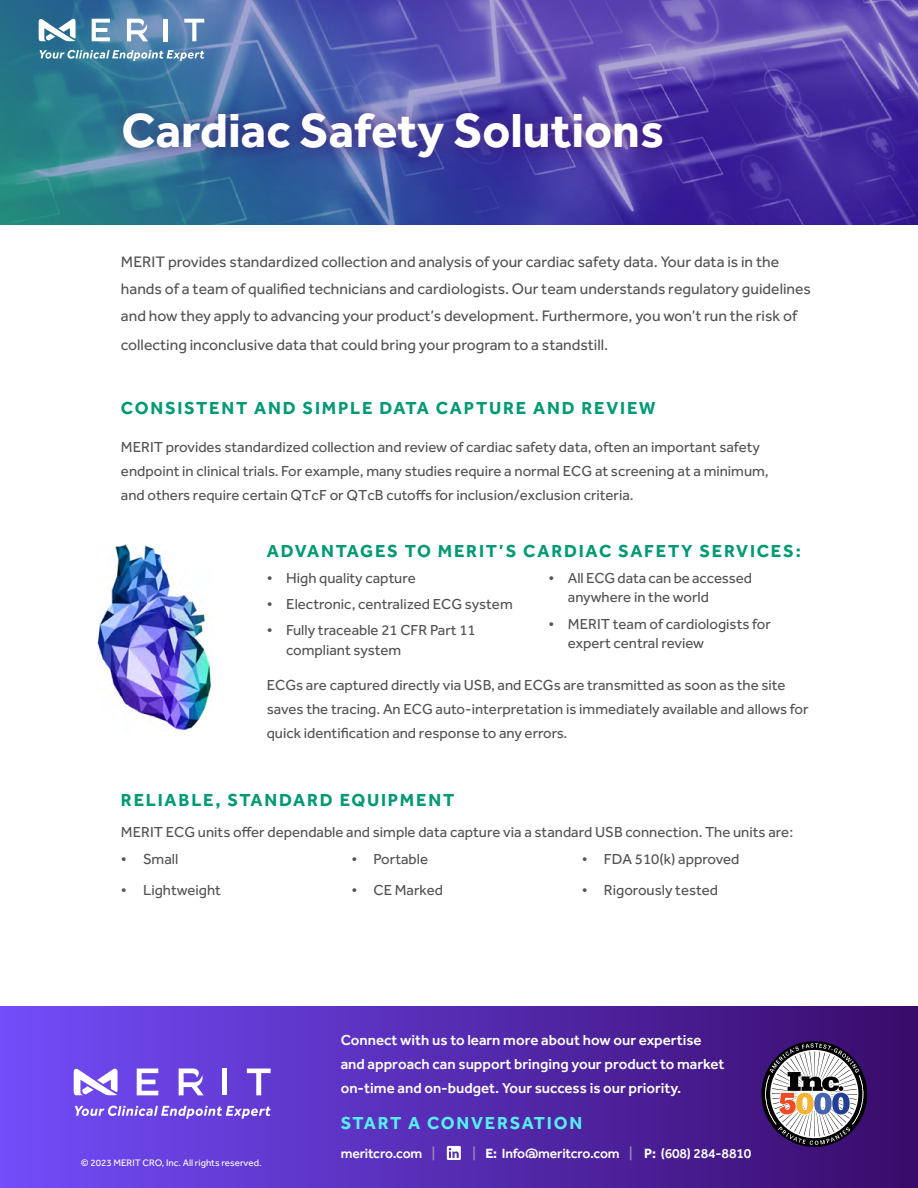
<style>
.page{position:relative;width:918px;height:1188px;background:#fff}
.page>*{position:absolute;margin:0;border:0;box-sizing:border-box;transform-origin:0 0}
.t1{font:700 49.5px "Effra";color:#fff}
.t2{font:700 18px "Effra";letter-spacing:.1em;color:#009975}
.t3{font:700 18px "Effra";letter-spacing:.1em;color:#57edf5}
.t4{font:15.75px/27px "Effra";color:#515254}
.t5{font:15px/24px "Effra";color:#515254}
.t6{font:500 15px/24px "Effra";color:#fff}
.t7{font:500 13.8px "Effra";letter-spacing:-.01em;color:#fff}
.t8{font:9.75px "Effra";color:#fff}
.s1{color:#9a82b2}
.s2{font-weight:700}
</style>
<div class="page">
<img style="left:0;top:0;width:918px;height:224px">
<div style="left:105px;top:95px;width:576px;height:81px;background:#380a69;opacity:.75"></div>
<svg style="left:92px;top:19px;width:18px;height:22px"></svg>
<svg style="left:127px;top:19px;width:21px;height:22px"></svg>
<hr style="left:164px;top:19px;width:4px;height:22px;background:#fff">
<svg style="left:184px;top:19px;width:20px;height:22px"></svg>
<svg style="left:39px;top:19px;width:37px;height:22px"></svg>
<svg style="left:40px;top:50px;width:164px;height:11px"></svg>
<img style="left:96px;top:544px;width:117px;height:188px">
<div style="left:0;top:1007px;width:918px;height:181px;background:linear-gradient(to right,#734dfa,#380b6a)"></div>
<svg style="left:447px;top:1146px;width:14px;height:14px"></svg>
<svg style="left:761px;top:1041px;width:106px;height:106px"></svg>
<svg style="left:765px;top:1043px;width:98px;height:102px"></svg>
<svg style="left:137px;top:1069px;width:21px;height:26px"></svg>
<svg style="left:179px;top:1069px;width:25px;height:26px"></svg>
<div style="left:222px;top:1069px;width:5px;height:26px;background:#fff"></div>
<svg style="left:247px;top:1069px;width:24px;height:26px"></svg>
<svg style="left:74px;top:1068px;width:44px;height:27px"></svg>
<svg style="left:75px;top:1106px;width:196px;height:13px"></svg>
<h1 class="t1" style="left:122px;top:101px;width:544px">Cardiac Safety Solutions</h1>
<p class="t4" style="left:121px;top:248px;width:692px">MERIT provides standardized collection and analysis of your cardiac safety data. Your data is in the hands of a team of qualified technicians and cardiologists. Our team understands regulatory guidelines and how they apply to advancing your product’s development. Furthermore, you won’t run the risk of</p>
<p class="t4" style="left:121px;top:331px;width:489px">collecting inconclusive data that could bring your program to a standstill.</p>
<p class="t2" style="left:121px;top:397px;width:536px">CONSISTENT AND SIMPLE DATA CAPTURE AND REVIEW</p>
<p class="t5" style="left:121px;top:434px;width:649px">MERIT provides standardized collection and review of cardiac safety data, often an important safety endpoint in clinical trials. For example, many studies require a normal ECG at screening at a minimum, and others require certain QTcF or QTcB cutoffs for inclusion/exclusion criteria.</p>
<p class="t2" style="left:267px;top:540px;width:536px">ADVANTAGES TO MERIT’S CARDIAC SAFETY SERVICES:</p>
<p class="t5" style="left:267px;top:566px;width:151px">• High quality capture</p>
<p class="t5" style="left:267px;top:592px;width:247px">• Electronic, centralized ECG system</p>
<p class="t5" style="left:286px;top:621px;width:191px;line-height:19.5px;text-indent:-20px">• Fully traceable 21 CFR Part 11 compliant system</p>
<p class="t5" style="left:568px;top:568px;width:186px;line-height:19.5px;text-indent:-19px">• All ECG data can be accessed anywhere in the world</p>
<p class="t5" style="left:568px;top:614px;width:204px;line-height:19.5px;text-indent:-19px">• MERIT team of cardiologists for expert central review</p>
<p class="t5" style="left:267px;top:673px;width:543px">ECGs are captured directly via USB, and ECGs are transmitted as soon as the site saves the tracing. An ECG auto-interpretation is immediately available and allows for quick identification and response to any errors.</p>
<p class="t2" style="left:121px;top:789px;width:335px">RELIABLE, STANDARD EQUIPMENT</p>
<p class="t5" style="left:121px;top:820px;width:674px">MERIT ECG units offer dependable and simple data capture via a standard USB connection. The units are:</p>
<p class="t5" style="left:121px;top:847px;width:59px">• Small</p>
<p class="t5" style="left:121px;top:878px;width:102px">• Lightweight</p>
<p class="t5" style="left:582px;top:847px;width:159px">• FDA 510(k) approved</p>
<p class="t5" style="left:582px;top:878px;width:138px">• Rigorously tested</p>
<p class="t5" style="left:351px;top:847px;width:78px">• Portable</p>
<p class="t5" style="left:351px;top:878px;width:93px">• CE Marked</p>
<p class="t8" style="left:81px;top:1157px;width:182px">© 2023 MERIT CRO, Inc. All rights reserved.</p>
<p class="t6" style="left:341px;top:1027px;width:385px">Connect with us to learn more about how our expertise and approach can support bringing your product to market on-time and on-budget. Your success is our priority.</p>
<p class="t3" style="left:341px;top:1112px;width:243px">START A CONVERSATION</p>
<p class="t7" style="left:341px;top:1145px;width:96px">meritcro.com <span class="s1">|</span></p>
<p class="t7" style="left:473px;top:1145px;width:280px"><span class="s1">|</span> <span class="s2">E:</span> Info@meritcro.com <span class="s1">|</span> <span class="s2">P:</span> (608) 284-8810</p>
</div>
